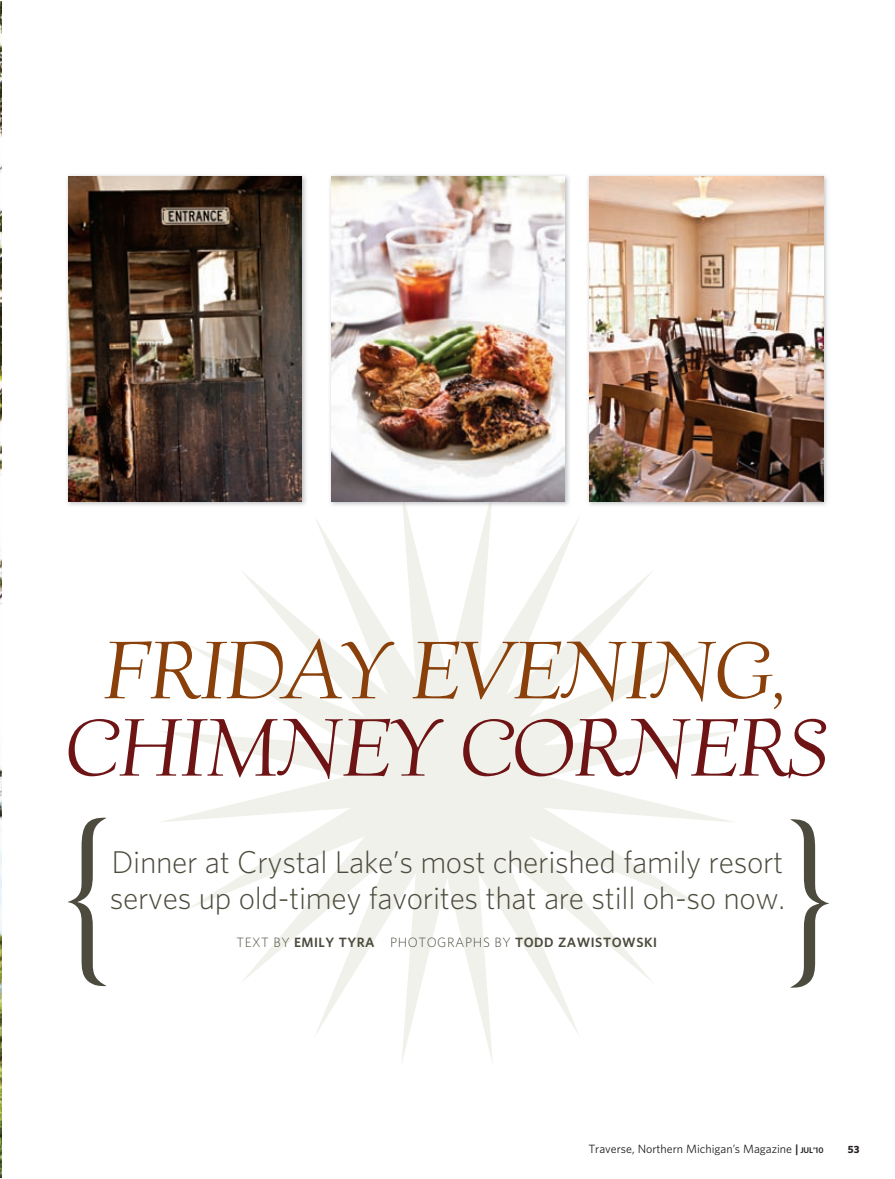
<style>
.page{position:relative;width:895px;height:1179px;background:#fff}
.page>*{position:absolute;margin:0;border:0;box-sizing:border-box;transform-origin:0 0}
.t1{font:77.25px "Village Italic Titling";letter-spacing:-.02em;color:#8a400a}
.t2{font:77.25px "Village Italic Titling";letter-spacing:-.02em;color:#6e1415}
.t3{font:300 31.5px/36px "Whitney";letter-spacing:-.01em;color:#4d4b3d}
.t4{font:600 13.5px "Whitney";letter-spacing:.04em;color:#4d4b3d}
.t5{font:12px "Whitney";color:#231f20}
.t6{font:700 10.5px "Whitney";color:#231f20}
.s1{font-weight:300}
.s2{font-weight:600}
.s3{font-weight:600;font-size:8.25px}
</style>
<div class="page">
<img style="left:0;top:3px;width:2px;height:1172px">
<svg style="left:160px;top:507px;width:574px;height:556px"></svg>
<svg style="left:68px;top:817px;width:38px;height:168px"></svg>
<svg style="left:790px;top:819px;width:39px;height:168px"></svg>
<img style="left:67px;top:175px;width:239px;height:331px">
<img style="left:68px;top:176px;width:234px;height:325px">
<img style="left:330px;top:175px;width:239px;height:331px">
<img style="left:401px;top:501px;width:92px;height:6px">
<img style="left:331px;top:176px;width:233px;height:325px">
<img style="left:588px;top:175px;width:239px;height:331px">
<img style="left:589px;top:176px;width:234px;height:325px">
<h1 class="t1" style="left:103px;top:621px;width:688px">FRIDAY EVENING,</h1>
<h1 class="t2" style="left:66px;top:699px;width:763px">CHIMNEY CORNERS</h1>
<p class="t3" style="left:110px;top:843px;width:676px">Dinner at Crystal Lake’s most cherished family resort serves up old-timey favorites that are still oh-so now.</p>
<p class="t4" style="left:237px;top:934px;width:422px"><span class="s1">TEXT BY</span> EMILY TYRA <span class="s1">PHOTOGRAPHS BY</span> TODD ZAWISTOWSKI</p>
<p class="t5" style="left:588px;top:1141px;width:237px">Traverse, Northern Michigan’s Magazine <span class="s2">|</span> <span class="s3">JUL’10</span></p>
<p class="t6" style="left:848px;top:1142px;width:13px">53</p>
</div>
